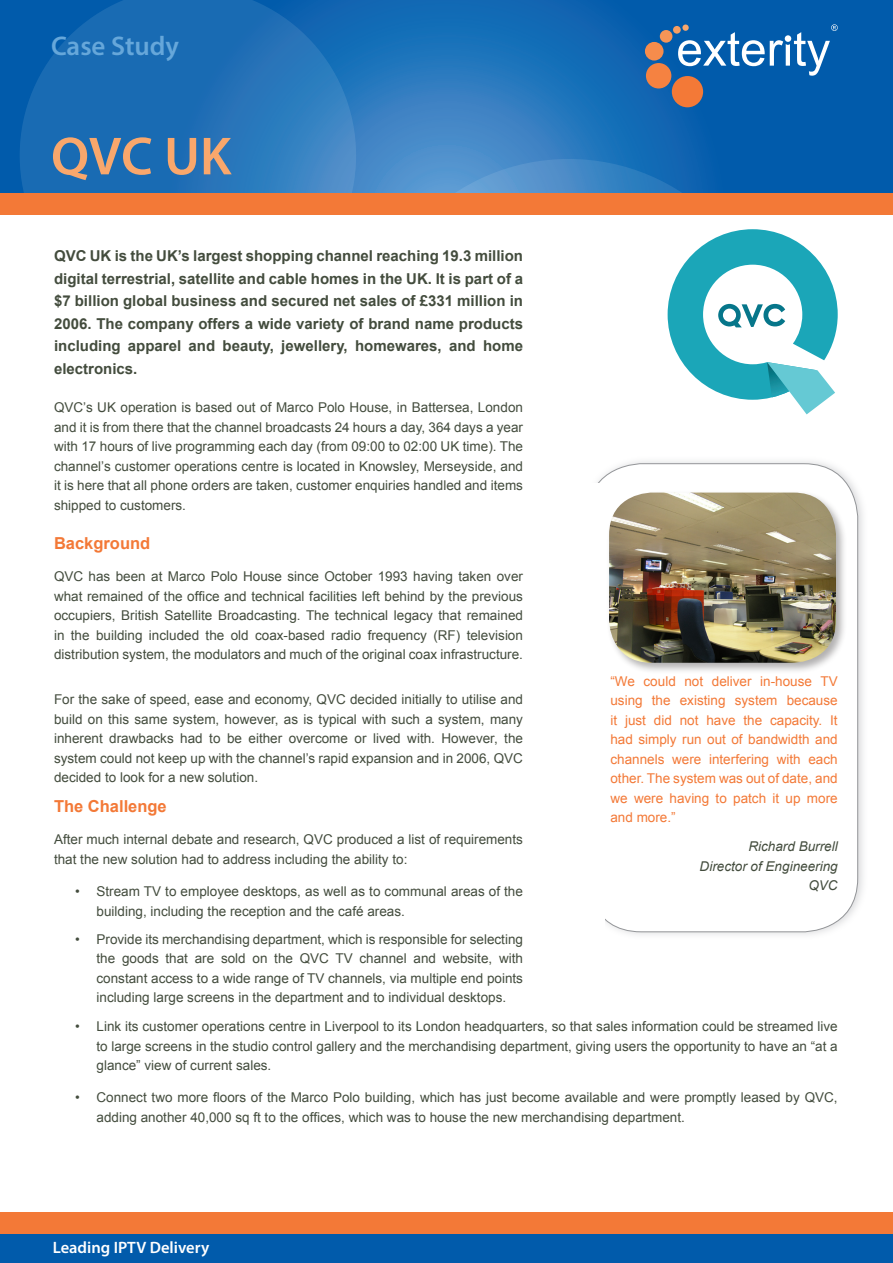
<style>
.page{position:relative;width:893px;height:1263px;background:#fff}
.page>*{position:absolute;margin:0;border:0;box-sizing:border-box;transform-origin:0 0}
.Main_Header_AvediaSe{font:600 54px "Myriad Pro";color:#f9a76c}
.Top_Text_blue{font:600 27px "Myriad Pro";color:#66a7da}
.Contact_details{font:600 16.5px "Myriad Pro";color:#fff}
.para_title{font:700 16.5px "Arial";color:#f37937}
.Paragraph_Style_1{font:700 16.5px "Arial";color:#f37937}
.t1{font:700 15px/22.5px "Arial";color:#434c3d;text-align:justify}
.Paragraph_Style_1-2{font:13.5px/19.5px "Arial";color:#434c3d;text-align:justify}
.t2{font:13.5px/19.5px "Arial";color:#f37937;text-align:justify}
.t3{font:italic 13.5px "Arial";color:#434c3d}
</style>
<div class="page">
<svg style="left:0;top:0;width:893px;height:193px;background:#1469b4"></svg>
<svg style="left:20px;top:0;width:336px;height:193px;background:#1d6eb5"></svg>
<svg style="left:362px;top:159px;width:413px;height:34px;background:#3780c1"></svg>
<div style="left:0;top:193px;width:893px;height:21px;background:#f37937"></div>
<div style="left:0;top:1233px;width:893px;height:30px;background:#015bab"></div>
<div style="left:0;top:1212px;width:893px;height:21px;background:#f37937"></div>
<div style="left:673px;top:26px;width:8px;height:8px;background:#f89e61;border-radius:50%"></div>
<div style="left:660px;top:30px;width:12px;height:13px;background:#f79556;border-radius:50%"></div>
<div style="left:645px;top:42px;width:18px;height:19px;background:#f68c4c;border-radius:50%"></div>
<div style="left:646px;top:63px;width:25px;height:25px;background:#f58241;border-radius:50%"></div>
<div style="left:672px;top:76px;width:31px;height:31px;background:#f37937;border-radius:50%"></div>
<svg style="left:678px;top:24px;width:160px;height:52px"></svg>
<div style="left:581px;top:455px;width:287px;height:485px;background:#b2b3b7;opacity:.5"></div>
<div style="left:587px;top:464px;width:271px;height:468px;background:#fff;border-radius:54px"></div>
<div style="left:606px;top:490px;width:242px;height:184px;background:#231f20;opacity:.35"></div>
<img style="left:609px;top:493px;width:227px;height:170px">
<div style="left:570px;top:483px;width:35px;height:449px;background:#fff"></div>
<svg style="left:668px;top:229px;width:170px;height:185px"></svg>
<p class="Top_Text_blue" style="left:51px;top:29px;width:130px">Case Study</p>
<p class="Main_Header_AvediaSe" style="left:51px;top:122px;width:182px">QVC UK</p>
<p class="t1" style="left:54px;top:245px;width:471px">QVC UK is the UK’s largest shopping channel reaching 19.3 million digital terrestrial, satellite and cable homes in the UK. It is part of a $7 billion global business and secured net sales of £331 million in 2006. The company offers a wide variety of brand name products including apparel and beauty, jewellery, homewares, and home electronics.</p>
<p class="Paragraph_Style_1-2" style="left:54px;top:398px;width:471px">QVC’s UK operation is based out of Marco Polo House, in Battersea, London and it is from there that the channel broadcasts 24 hours a day, 364 days a year with 17 hours of live programming each day (from 09:00 to 02:00 UK time). The channel’s customer operations centre is located in Knowsley, Merseyside, and it is here that all phone orders are taken, customer enquiries handled and items shipped to customers.</p>
<p class="Paragraph_Style_1" style="left:54px;top:531px;width:98px">Background</p>
<p class="Paragraph_Style_1-2" style="left:54px;top:567px;width:470px">QVC has been at Marco Polo House since October 1993 having taken over what remained of the office and technical facilities left behind by the previous occupiers, British Satellite Broadcasting. The technical legacy that remained in the building included the old coax-based radio frequency (RF) television distribution system, the modulators and much of the original coax infrastructure.</p>
<p class="Paragraph_Style_1-2" style="left:54px;top:690px;width:470px">For the sake of speed, ease and economy, QVC decided initially to utilise and build on this same system, however, as is typical with such a system, many inherent drawbacks had to be either overcome or lived with. However, the system could not keep up with the channel’s rapid expansion and in 2006, QVC decided to look for a new solution.</p>
<p class="para_title" style="left:54px;top:795px;width:114px">The Challenge</p>
<p class="Paragraph_Style_1-2" style="left:54px;top:830px;width:470px">After much internal debate and research, QVC produced a list of requirements that the new solution had to address including the ability to:</p>
<p class="Paragraph_Style_1-2" style="left:97px;top:882px;width:428px;text-indent:-21px">• Stream TV to employee desktops, as well as to communal areas of the building, including the reception and the café areas.</p>
<p class="Paragraph_Style_1-2" style="left:97px;top:929px;width:428px;text-indent:-21px">• Provide its merchandising department, which is responsible for selecting the goods that are sold on the QVC TV channel and website, with constant access to a wide range of TV channels, via multiple end points including large screens in the department and to individual desktops.</p>
<p class="t2" style="left:610px;top:671px;width:229px">“We could not deliver in-house TV using the existing system because it just did not have the capacity. It had simply run out of bandwidth and channels were interfering with each other. The system was out of date, and we were having to patch it up more and more.”</p>
<p class="t3" style="left:748px;top:837px;width:91px">Richard Burrell</p>
<p class="t3" style="left:700px;top:857px;width:140px">Director of Engineering</p>
<p class="t3" style="left:808px;top:876px;width:31px">QVC</p>
<p class="Paragraph_Style_1-2" style="left:97px;top:1016px;width:743px;text-indent:-21px">• Link its customer operations centre in Liverpool to its London headquarters, so that sales information could be streamed live to large screens in the studio control gallery and the merchandising department, giving users the opportunity to have an “at a glance” view of current sales.</p>
<p class="Paragraph_Style_1-2" style="left:97px;top:1088px;width:743px;text-indent:-21px">• Connect two more floors of the Marco Polo building, which has just become available and were promptly leased by QVC, adding another 40,000 sq ft to the offices, which was to house the new merchandising department.</p>
<p class="Contact_details" style="left:53px;top:1237px;width:158px">Leading IPTV Delivery</p>
</div>
